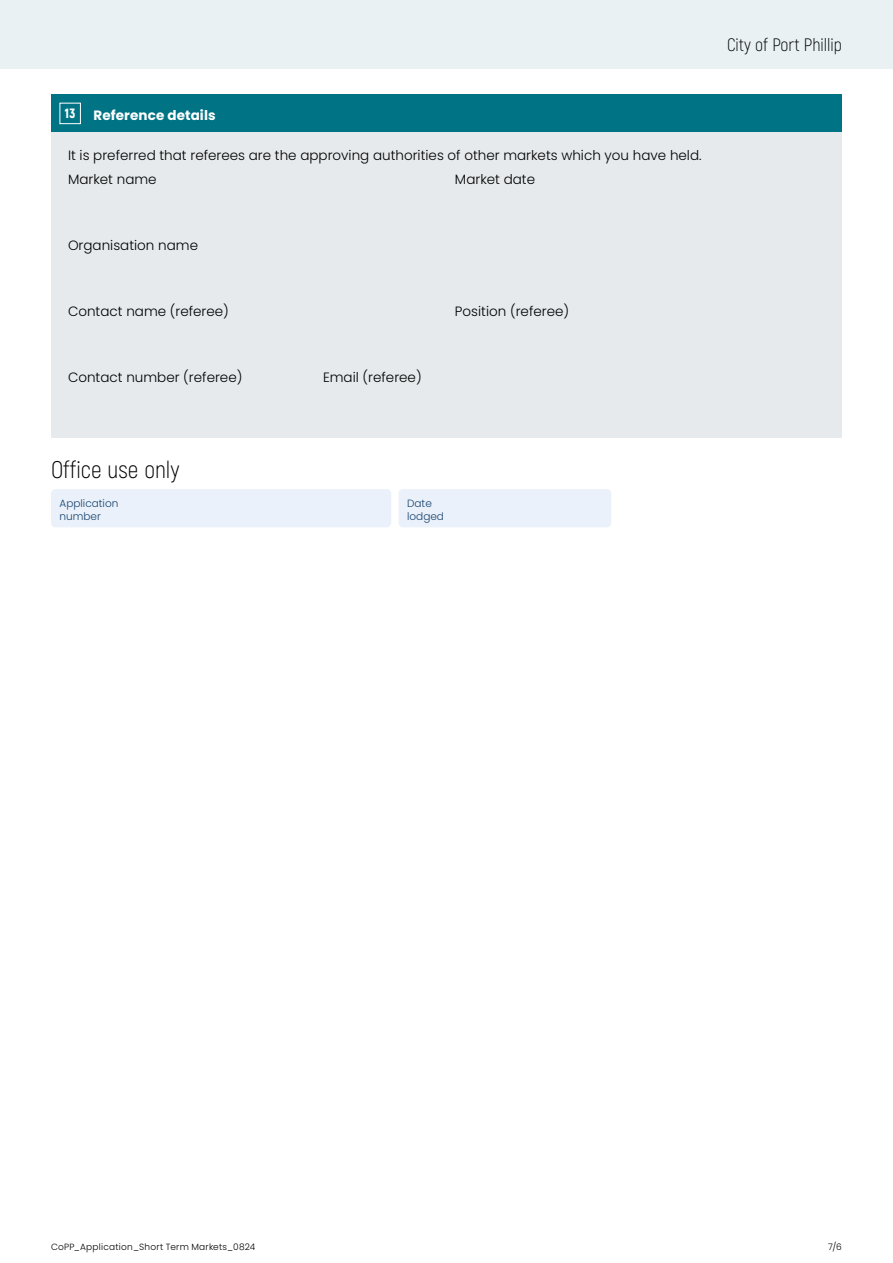
<style>
.page{position:relative;width:893px;height:1263px;background:#fff}
.page>*{position:absolute;margin:0;border:0;box-sizing:border-box;transform-origin:0 0}
.t1{font:300 24px "Akrobat";color:#000}
.t2{font:300 18px "Akrobat";color:#000}
.t3{font:300 13.5px/24.8px "Poppins";color:#000}
.t4{font:700 13.5px "Poppins";letter-spacing:.01em;color:#fff}
.t5{font:900 13.5px "Akrobat";color:#fff}
.t6{font:300 10.5px/12.6px "Poppins";color:#16436e}
.t7{font:300 9px "Poppins";letter-spacing:.025em;color:#000}
</style>
<div class="page">
<div style="left:0;top:0;width:893px;height:68px;background:#e9f1f3"></div>
<div style="left:51px;top:94px;width:791px;height:39px;background:#007484"></div>
<div style="left:51px;top:133px;width:791px;height:305px;background:#e6eaed"></div>
<div style="left:60px;top:103px;width:21px;height:21px;border:1px solid #fff"></div>
<div style="left:51px;top:489px;width:340px;height:38px;background:#ebf1fa;border-radius:4px"></div>
<div style="left:399px;top:489px;width:212px;height:38px;background:#ebf1fa;border-radius:4px"></div>
<p class="t5" style="left:65px;top:105px;width:12px">13</p>
<p class="t4" style="left:94px;top:107px;width:124px">Reference details</p>
<p class="t3" style="left:68px;top:143px;width:635px">It is preferred that referees are the approving authorities of other markets which you have held.<br>Market name</p>
<p class="t3" style="left:455px;top:167px;width:82px">Market date</p>
<p class="t3" style="left:68px;top:233px;width:132px">Organisation name</p>
<p class="t3" style="left:68px;top:299px;width:162px">Contact name (referee)</p>
<p class="t3" style="left:455px;top:299px;width:116px">Position (referee)</p>
<p class="t3" style="left:68px;top:365px;width:176px">Contact number (referee)</p>
<p class="t3" style="left:323px;top:365px;width:100px">Email (referee)</p>
<h2 class="t2" style="left:727px;top:34px;width:116px">City of Port Phillip</h2>
<h1 class="t1" style="left:51px;top:455px;width:130px">Office use only</h1>
<p class="t6" style="left:60px;top:497px;width:60px">Application number</p>
<p class="t6" style="left:407px;top:497px;width:38px">Date lodged</p>
<p class="t7" style="left:51px;top:1241px;width:206px">CoPP_Application_Short Term Markets_0824</p>
<p class="t7" style="left:828px;top:1241px;width:15px">7/6</p>
</div>
